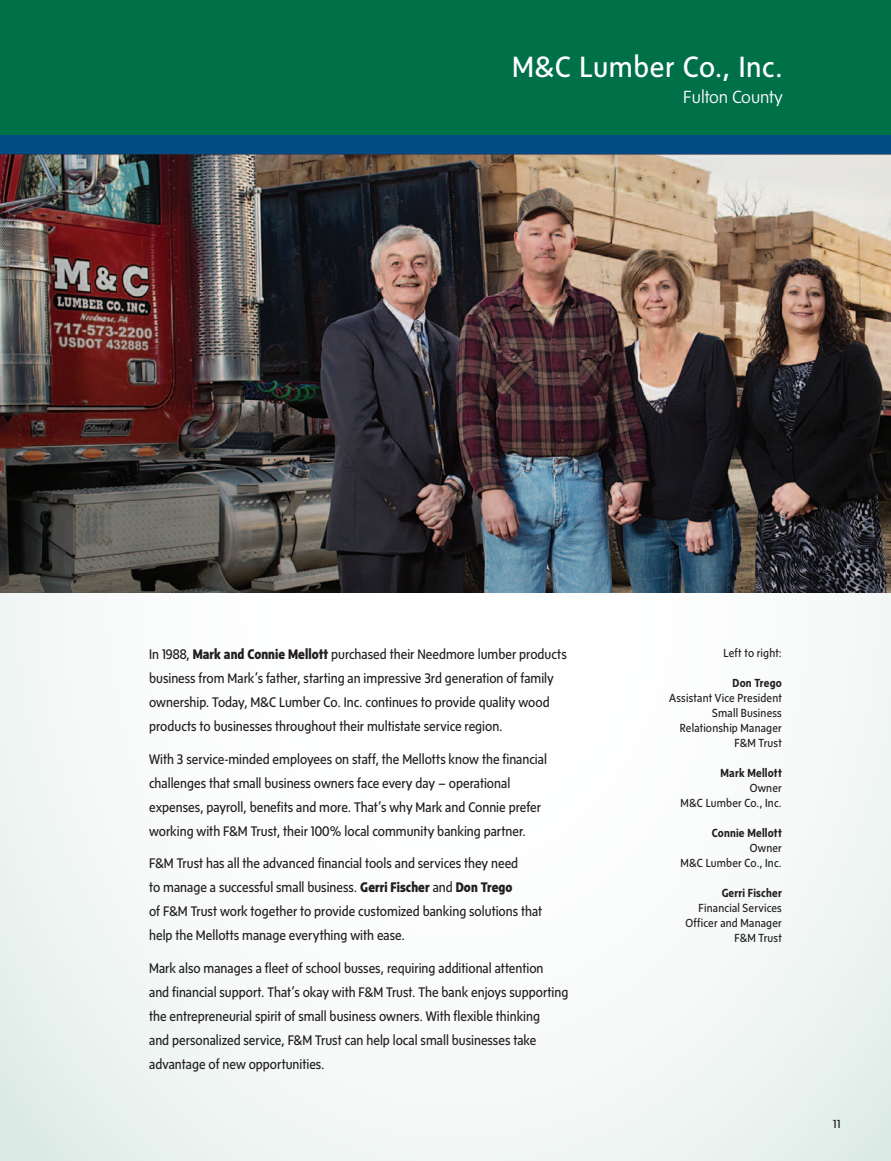
<style>
.page{position:relative;width:891px;height:1161px;background:#fff}
.page>*{position:absolute;margin:0;border:0;box-sizing:border-box;transform-origin:0 0}
.t1{font:30px "Sense";letter-spacing:.02em;color:#fff}
.t2{font:300 18px "Sense";color:#fff}
.t3{font:14.25px/24px "Sense";color:#231f20;scale:.95 1}
.t4{font:12px/15px "Sense";letter-spacing:.015em;color:#231f20;text-align:right;scale:.96 1}
.t5{font:700 12px "Sense";letter-spacing:.015em;color:#231f20;scale:.96 1}
.t6{font:12px "Sense";letter-spacing:.015em;color:#231f20}
.s1{font-weight:800}
</style>
<div class="page">
<svg style="left:0;top:592px;width:891px;height:569px"></svg>
<img style="left:0;top:154px;width:891px;height:438px">
<div style="left:0;top:0;width:891px;height:135px;background:#007049"></div>
<div style="left:0;top:135px;width:891px;height:19px;background:#004b84"></div>
<h1 class="t1" style="left:512px;top:50px;width:272px">M&amp;C Lumber Co., Inc.</h1>
<p class="t2" style="left:683px;top:86px;width:101px">Fulton County</p>
<p class="t3" style="left:149px;top:642px;width:441px">In 1988, <span class="s1">Mark and Connie Mellott</span> purchased their Needmore lumber products business from Mark’s father, starting an impressive 3rd generation of family ownership. Today, M&amp;C Lumber Co. Inc. continues to provide quality wood products to businesses throughout their multistate service region.</p>
<p class="t3" style="left:149px;top:746px;width:420px">With 3 service-minded employees on staff, the Mellotts know the financial challenges that small business owners face every day – operational expenses, payroll, benefits and more. That’s why Mark and Connie prefer working with F&amp;M Trust, their 100% local community banking partner.</p>
<p class="t3" style="left:149px;top:851px;width:415px">F&amp;M Trust has all the advanced financial tools and services they need<br>to manage a successful small business. <span class="s1">Gerri Fischer</span> and <span class="s1">Don Trego<br></span>of F&amp;M Trust work together to provide customized banking solutions that help the Mellotts manage everything with ease.</p>
<p class="t3" style="left:149px;top:956px;width:443px">Mark also manages a fleet of school busses, requiring additional attention<br>and financial support. That’s okay with F&amp;M Trust. The bank enjoys supporting the entrepreneurial spirit of small business owners. With flexible thinking<br>and personalized service, F&amp;M Trust can help local small businesses take advantage of new opportunities.</p>
<p class="t4" style="left:724px;top:645px;width:62px">Left to right:</p>
<p class="t5" style="left:733px;top:676px;width:53px">Don Trego</p>
<p class="t4" style="left:669px;top:690px;width:119px">Assistant Vice President<br>Small Business<br>Relationship Manager<br>F&amp;M Trust</p>
<p class="t5" style="left:720px;top:766px;width:65px">Mark Mellott</p>
<p class="t4" style="left:681px;top:780px;width:107px">Owner<br>M&amp;C Lumber Co., Inc.</p>
<p class="t5" style="left:712px;top:826px;width:75px">Connie Mellott</p>
<p class="t4" style="left:681px;top:840px;width:107px">Owner<br>M&amp;C Lumber Co., Inc.</p>
<p class="t5" style="left:722px;top:886px;width:64px">Gerri Fischer</p>
<p class="t4" style="left:685px;top:900px;width:102px">Financial Services<br>Officer and Manager<br>F&amp;M Trust</p>
<p class="t6" style="left:833px;top:1117px;width:9px">11</p>
</div>
